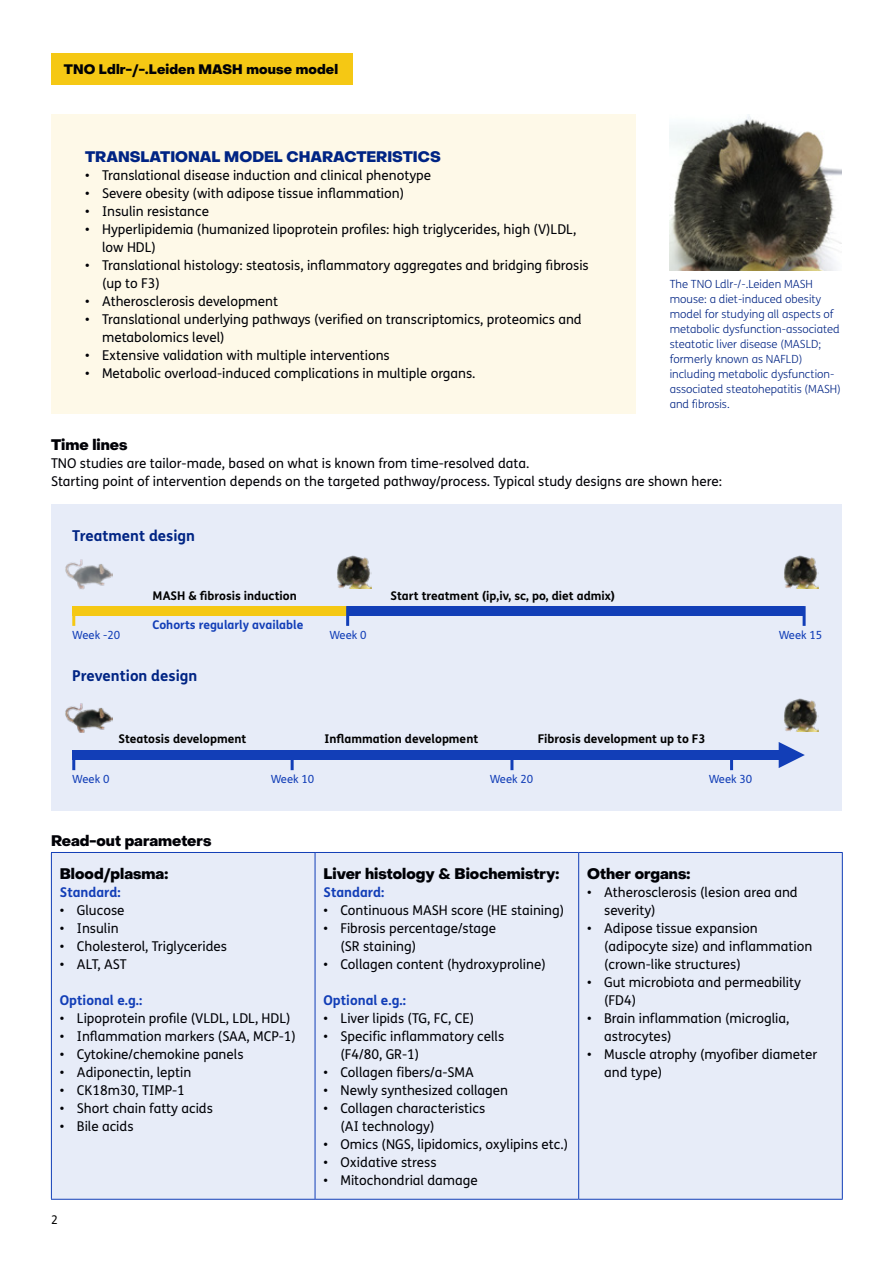
<style>
.page{position:relative;width:893px;height:1263px;background:#fff}
.page>*{position:absolute;margin:0;border:0;box-sizing:border-box;transform-origin:0 0}
.t1{font:800 15px "PP Object Sans";color:#000106}
.t2{font:800 15px "PP Object Sans";color:#002484}
.t3{font:700 15px "FS Me Pro";color:#002484}
.t4{font:13.5px/18px "FS Me Pro";color:#000106}
.t5{font:700 13.5px "FS Me Pro";color:#123eb7}
.t6{font:800 13.5px "PP Object Sans";letter-spacing:.01em;color:#000106}
.t7{font:700 12px "FS Me Pro";color:#000}
.t8{font:700 12px "FS Me Pro";color:#123eb7}
.t9{font:12px "FS Me Pro";color:#000}
.t10{font:300 11.25px/15px "FS Me Pro";color:#002484}
.t11{font:11.25px "FS Me Pro";color:#123eb7}
</style>
<div class="page">
<div style="left:51px;top:504px;width:791px;height:306px;background:#e7ecf8"></div>
<div style="left:52px;top:853px;width:790px;height:346px;background:#e7ecf8"></div>
<hr style="left:51px;top:852px;width:264px;height:1px;background:#123eb7">
<hr style="left:51px;top:853px;width:1px;height:346px;background:#123eb7">
<hr style="left:315px;top:852px;width:264px;height:1px;background:#123eb7">
<hr style="left:315px;top:853px;width:1px;height:346px;background:#123eb7">
<hr style="left:579px;top:852px;width:264px;height:1px;background:#123eb7">
<hr style="left:578px;top:853px;width:1px;height:346px;background:#123eb7">
<hr style="left:842px;top:853px;width:1px;height:346px;background:#123eb7">
<hr style="left:51px;top:1199px;width:264px;height:1px;background:#123eb7">
<hr style="left:315px;top:1199px;width:264px;height:1px;background:#123eb7">
<hr style="left:579px;top:1199px;width:264px;height:1px;background:#123eb7">
<div style="left:51px;top:115px;width:585px;height:299px;background:#fef9e8"></div>
<img style="left:670px;top:115px;width:172px;height:155px">
<img style="left:337px;top:555px;width:34px;height:34px">
<img style="left:784px;top:555px;width:34px;height:34px">
<img style="left:784px;top:698px;width:34px;height:34px">
<img style="left:65px;top:559px;width:48px;height:30px">
<img style="left:65px;top:703px;width:48px;height:30px">
<div style="left:72px;top:606px;width:276px;height:10px;background:#f5c814"></div>
<div style="left:348px;top:606px;width:456px;height:10px;background:#123eb7"></div>
<hr style="left:72px;top:606px;width:3px;height:20px;background:#f5c814">
<hr style="left:346px;top:606px;width:3px;height:20px;background:#123eb7">
<hr style="left:803px;top:606px;width:3px;height:20px;background:#123eb7">
<div style="left:72px;top:750px;width:220px;height:10px;background:#123eb7"></div>
<div style="left:292px;top:750px;width:220px;height:10px;background:#123eb7"></div>
<div style="left:512px;top:750px;width:220px;height:10px;background:#123eb7"></div>
<div style="left:732px;top:750px;width:56px;height:10px;background:#123eb7"></div>
<svg style="left:779px;top:742px;width:26px;height:26px"></svg>
<hr style="left:730px;top:750px;width:3px;height:20px;background:#123eb7">
<hr style="left:510px;top:750px;width:3px;height:20px;background:#123eb7">
<hr style="left:291px;top:750px;width:3px;height:20px;background:#123eb7">
<hr style="left:72px;top:750px;width:3px;height:20px;background:#123eb7">
<div style="left:51px;top:53px;width:302px;height:32px;background:#f5c814"></div>
<p class="t6" style="left:64px;top:61px;width:276px">TNO Ldlr-/-.Leiden MASH mouse model</p>
<p class="t2" style="left:85px;top:148px;width:357px">TRANSLATIONAL MODEL CHARACTERISTICS</p>
<p class="t4" style="left:85px;top:166px;width:348px">• Translational disease induction and clinical phenotype</p>
<p class="t4" style="left:85px;top:184px;width:321px">• Severe obesity (with adipose tissue inflammation)</p>
<p class="t4" style="left:85px;top:202px;width:126px">• Insulin resistance</p>
<p class="t4" style="left:102px;top:220px;width:476px;text-indent:-17px">• Hyperlipidemia (humanized lipoprotein profiles: high triglycerides, high (V)LDL, low HDL)</p>
<p class="t4" style="left:102px;top:256px;width:488px;text-indent:-17px">• Translational histology: steatosis, inflammatory aggregates and bridging fibrosis (up to F3)</p>
<p class="t4" style="left:85px;top:292px;width:195px">• Atherosclerosis development</p>
<p class="t4" style="left:102px;top:310px;width:481px;text-indent:-17px">• Translational underlying pathways (verified on transcriptomics, proteomics and metabolomics level)</p>
<p class="t4" style="left:85px;top:346px;width:306px">• Extensive validation with multiple interventions</p>
<p class="t4" style="left:85px;top:364px;width:392px">• Metabolic overload-induced complications in multiple organs.</p>
<p class="t10" style="left:670px;top:276px;width:173px">The TNO Ldlr-/-.Leiden MASH mouse: a diet-induced obesity model for studying all aspects of metabolic dysfunction-associated steatotic liver disease (MASLD; formerly known as NAFLD) including metabolic dysfunction&shy;associated steatohepatitis (MASH) and fibrosis.</p>
<p class="t1" style="left:51px;top:436px;width:78px">Time lines</p>
<p class="t4" style="left:51px;top:454px;width:672px">TNO studies are tailor-made, based on what is known from time-resolved data.<br>Starting point of intervention depends on the targeted pathway/process. Typical study designs are shown here:</p>
<p class="t3" style="left:72px;top:524px;width:124px">Treatment design</p>
<p class="t11" style="left:72px;top:627px;width:49px">Week -20</p>
<p class="t7" style="left:153px;top:586px;width:146px">MASH &amp; fibrosis induction</p>
<p class="t7" style="left:391px;top:586px;width:226px">Start treatment (ip,iv, sc, po, diet admix)</p>
<p class="t8" style="left:153px;top:616px;width:152px">Cohorts regularly available</p>
<p class="t11" style="left:329px;top:627px;width:39px">Week 0</p>
<p class="t11" style="left:779px;top:627px;width:45px">Week 15</p>
<p class="t3" style="left:72px;top:664px;width:127px">Prevention design</p>
<p class="t7" style="left:118px;top:730px;width:129px">Steatosis development</p>
<p class="t7" style="left:324px;top:730px;width:155px">Inflammation development</p>
<p class="t7" style="left:538px;top:730px;width:169px">Fibrosis development up to F3</p>
<p class="t11" style="left:72px;top:771px;width:39px">Week 0</p>
<p class="t11" style="left:271px;top:771px;width:45px">Week 10</p>
<p class="t11" style="left:490px;top:771px;width:45px">Week 20</p>
<p class="t11" style="left:709px;top:771px;width:45px">Week 30</p>
<p class="t1" style="left:51px;top:832px;width:162px">Read-out parameters</p>
<p class="t1" style="left:60px;top:865px;width:110px">Blood/plasma:</p>
<p class="t5" style="left:60px;top:882px;width:62px">Standard:</p>
<p class="t4" style="left:60px;top:901px;width:66px">• Glucose</p>
<p class="t4" style="left:60px;top:919px;width:60px">• Insulin</p>
<p class="t4" style="left:60px;top:937px;width:169px">• Cholesterol, Triglycerides</p>
<p class="t4" style="left:60px;top:955px;width:68px">• ALT, AST</p>
<p class="t5" style="left:60px;top:990px;width:84px">Optional e.g.:</p>
<p class="t4" style="left:60px;top:1009px;width:232px">• Lipoprotein profile (VLDL, LDL, HDL)</p>
<p class="t4" style="left:60px;top:1027px;width:238px">• Inflammation markers (SAA, MCP-1)</p>
<p class="t4" style="left:60px;top:1045px;width:185px">• Cytokine/chemokine panels</p>
<p class="t4" style="left:60px;top:1063px;width:133px">• Adiponectin, leptin</p>
<p class="t4" style="left:60px;top:1081px;width:126px">• CK18m30, TIMP-1</p>
<p class="t4" style="left:60px;top:1099px;width:155px">• Short chain fatty acids</p>
<p class="t4" style="left:60px;top:1117px;width:75px">• Bile acids</p>
<p class="t9" style="left:51px;top:1212px;width:8px">2</p>
<p class="t1" style="left:324px;top:865px;width:237px">Liver histology &amp; Biochemistry:</p>
<p class="t5" style="left:324px;top:882px;width:62px">Standard:</p>
<p class="t4" style="left:324px;top:901px;width:242px">• Continuous MASH score (HE staining)</p>
<p class="t4" style="left:341px;top:919px;width:157px;text-indent:-17px">• Fibrosis percentage/stage (SR staining)</p>
<p class="t4" style="left:324px;top:955px;width:224px">• Collagen content (hydroxyproline)</p>
<p class="t5" style="left:324px;top:990px;width:84px">Optional e.g.:</p>
<p class="t4" style="left:324px;top:1009px;width:152px">• Liver lipids (TG, FC, CE)</p>
<p class="t4" style="left:341px;top:1027px;width:165px;text-indent:-17px">• Specific inflammatory cells (F4/80, GR-1)</p>
<p class="t4" style="left:324px;top:1063px;width:152px">• Collagen fibers/a-SMA</p>
<p class="t4" style="left:324px;top:1081px;width:186px">• Newly synthesized collagen</p>
<p class="t4" style="left:341px;top:1099px;width:146px;text-indent:-17px">• Collagen characteristics (AI technology)</p>
<p class="t4" style="left:324px;top:1135px;width:246px">• Omics (NGS, lipidomics, oxylipins etc.)</p>
<p class="t4" style="left:324px;top:1153px;width:115px">• Oxidative stress</p>
<p class="t4" style="left:324px;top:1171px;width:156px">• Mitochondrial damage</p>
<p class="t1" style="left:587px;top:865px;width:105px">Other organs:</p>
<p class="t4" style="left:604px;top:883px;width:195px;text-indent:-17px">• Atherosclerosis (lesion area and severity)</p>
<p class="t4" style="left:604px;top:919px;width:210px;text-indent:-17px">• Adipose tissue expansion (adipocyte size) and inflammation (crown-like structures)</p>
<p class="t4" style="left:604px;top:973px;width:198px;text-indent:-17px">• Gut microbiota and permeability (FD4)</p>
<p class="t4" style="left:604px;top:1009px;width:187px;text-indent:-17px">• Brain inflammation (microglia, astrocytes)</p>
<p class="t4" style="left:604px;top:1045px;width:215px;text-indent:-17px">• Muscle atrophy (myofiber diameter and type)</p>
</div>
